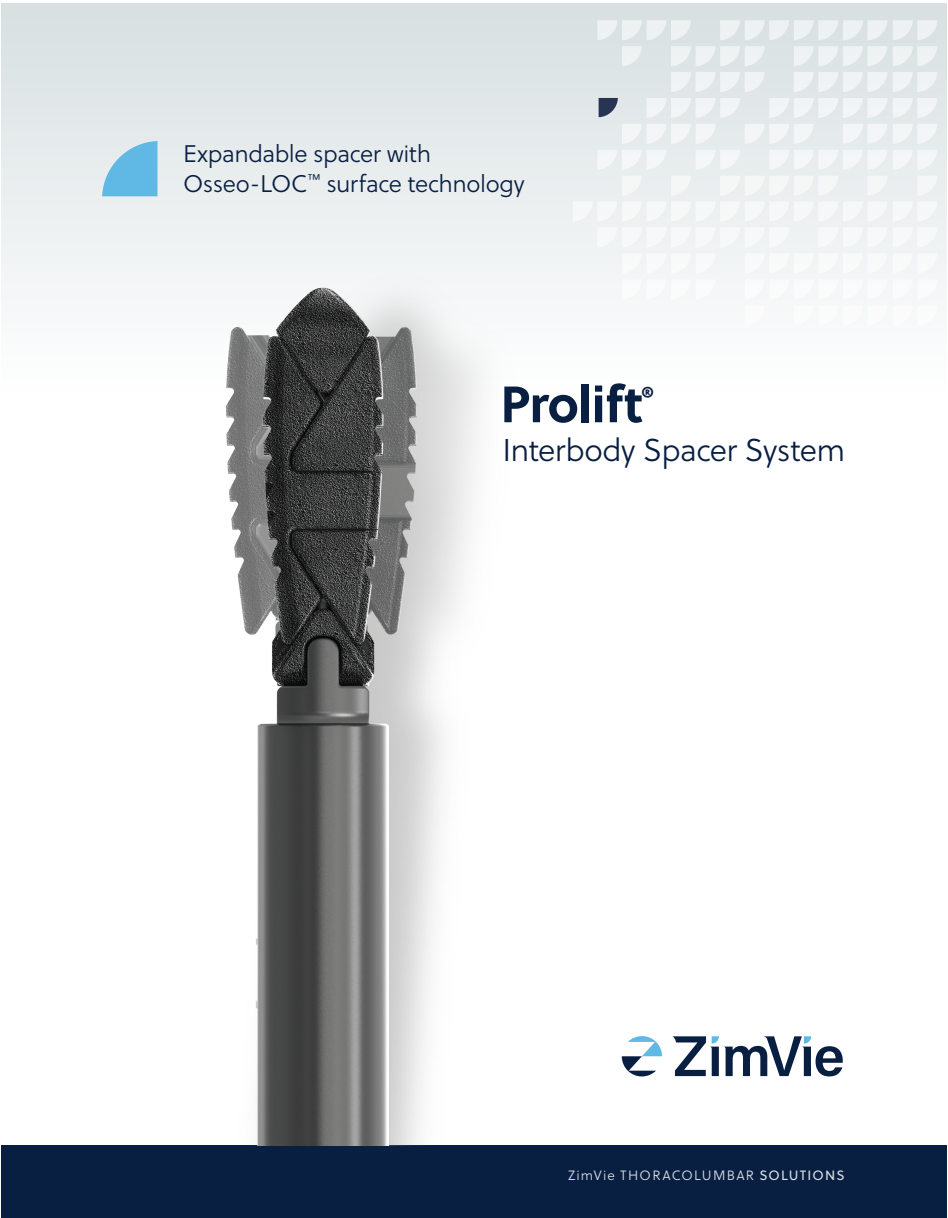
<style>
.page{position:relative;width:948px;height:1218px;background:#fff}
.page>*{position:absolute;margin:0;border:0;box-sizing:border-box;transform-origin:0 0}
.t1{font:700 51px "Soleil";letter-spacing:-.02em;color:#091f42}
.t2{font:31.5px "Soleil Lt";letter-spacing:-.02em;color:#091f42}
.t3{font:24px/30px "Soleil Lt";letter-spacing:-.015em;color:#091f42}
.t4{font:700 22.8px "Soleil";color:#091f42}
.t5{font:13.5px "Soleil Lt";letter-spacing:.09em;color:#d8e0e2}
.s1{font-family:"Soleil"}
</style>
<div class="page">
<div style="left:1px;top:3px;width:945px;height:773px;background:linear-gradient(to bottom,#e1e7e8,#fff)"></div>
<svg style="left:599px;top:98px;width:19px;height:19px"></svg>
<svg style="left:745px;top:124px;width:69px;height:20px"></svg>
<svg style="left:622px;top:253px;width:94px;height:20px"></svg>
<svg style="left:646px;top:98px;width:94px;height:20px"></svg>
<svg style="left:671px;top:72px;width:94px;height:20px"></svg>
<svg style="left:622px;top:46px;width:20px;height:20px"></svg>
<svg style="left:671px;top:46px;width:94px;height:20px"></svg>
<svg style="left:622px;top:176px;width:20px;height:20px"></svg>
<svg style="left:720px;top:176px;width:118px;height:20px"></svg>
<svg style="left:671px;top:176px;width:20px;height:20px"></svg>
<svg style="left:867px;top:176px;width:21px;height:20px"></svg>
<svg style="left:597px;top:20px;width:94px;height:20px;background:#e7ebed"></svg>
<svg style="left:696px;top:150px;width:44px;height:20px"></svg>
<svg style="left:597px;top:150px;width:70px;height:20px"></svg>
<svg style="left:622px;top:124px;width:94px;height:20px"></svg>
<svg style="left:622px;top:279px;width:94px;height:20px"></svg>
<svg style="left:745px;top:306px;width:20px;height:20px"></svg>
<svg style="left:843px;top:124px;width:94px;height:20px"></svg>
<svg style="left:745px;top:253px;width:192px;height:20px"></svg>
<svg style="left:769px;top:98px;width:168px;height:20px"></svg>
<svg style="left:794px;top:72px;width:143px;height:20px"></svg>
<div style="left:573px;top:202px;width:364px;height:45px;background:#f3f5f6"></div>
<svg style="left:794px;top:46px;width:143px;height:20px"></svg>
<svg style="left:917px;top:176px;width:20px;height:20px"></svg>
<svg style="left:720px;top:20px;width:217px;height:20px;background:#e6ebec"></svg>
<svg style="left:769px;top:150px;width:168px;height:20px"></svg>
<svg style="left:745px;top:279px;width:192px;height:20px"></svg>
<svg style="left:794px;top:306px;width:143px;height:20px"></svg>
<div style="left:1px;top:1145px;width:945px;height:73px;background:#091f42"></div>
<svg style="left:102px;top:141px;width:55px;height:55px;background:#7fc4e6"></svg>
<svg style="left:622px;top:1036px;width:40px;height:40px"></svg>
<svg style="left:673px;top:1036px;width:170px;height:40px"></svg>
<img style="left:134px;top:262px;width:420px;height:883px">
<p class="t3" style="left:183px;top:139px;width:343px">Expandable spacer with<br>Osseo-LOC<sup>™</sup> surface technology</p>
<h1 class="t1" style="left:500px;top:365px;width:144px">Prolift</h1>
<p class="t4" style="left:641px;top:378px;width:15px">®</p>
<h2 class="t2" style="left:502px;top:431px;width:344px">Interbody Spacer System</h2>
<p class="t5" style="left:568px;top:1168px;width:278px">ZimVie THORACOLUMBAR <span class="s1">SOLUTIONS</span></p>
</div>
